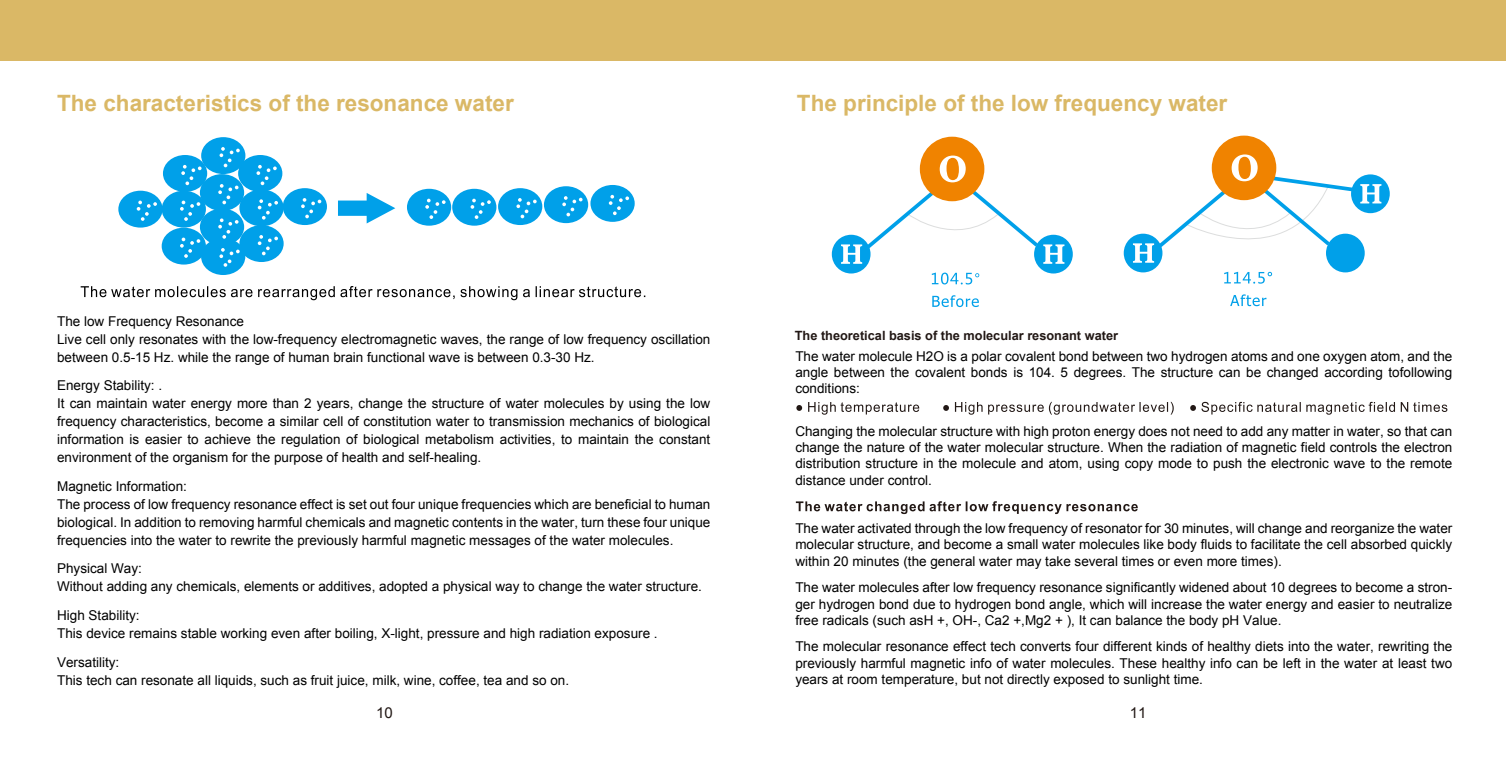
<style>
.page{position:relative;width:1506px;height:762px;background:#fff}
.page>*{position:absolute;margin:0;border:0;box-sizing:border-box;transform-origin:0 0}
.t1{font:700 22.5px "Arial";color:#dab866}
.t2{font:15px "Arial";color:#221815}
.t3{font:13.5px/18px "Arial";color:#000}
.t4{font:700 12.75px "Arial";color:#221815}
</style>
<div class="page">
<div style="left:407px;top:189px;width:44px;height:36px;background:#00a0e9;border-radius:50%"></div>
<svg style="left:425px;top:198px;width:20px;height:21px"></svg>
<div style="left:452px;top:189px;width:44px;height:36px;background:#00a0e9;border-radius:50%"></div>
<svg style="left:470px;top:198px;width:21px;height:21px"></svg>
<div style="left:498px;top:188px;width:44px;height:37px;background:#00a0e9;border-radius:50%"></div>
<svg style="left:516px;top:198px;width:20px;height:20px"></svg>
<div style="left:544px;top:186px;width:44px;height:37px;background:#00a0e9;border-radius:50%"></div>
<svg style="left:562px;top:196px;width:20px;height:20px"></svg>
<div style="left:590px;top:185px;width:44px;height:37px;background:#00a0e9;border-radius:50%"></div>
<svg style="left:609px;top:195px;width:20px;height:20px"></svg>
<div style="left:201px;top:238px;width:44px;height:37px;background:#00a0e9;border-radius:50%"></div>
<svg style="left:219px;top:248px;width:21px;height:18px"></svg>
<div style="left:201px;top:137px;width:44px;height:37px;background:#00a0e9;border-radius:50%"></div>
<svg style="left:219px;top:147px;width:21px;height:20px"></svg>
<div style="left:200px;top:174px;width:44px;height:37px;background:#00a0e9;border-radius:50%"></div>
<svg style="left:218px;top:184px;width:20px;height:20px"></svg>
<div style="left:200px;top:208px;width:44px;height:37px;background:#00a0e9;border-radius:50%"></div>
<svg style="left:218px;top:218px;width:20px;height:20px"></svg>
<div style="left:162px;top:190px;width:44px;height:37px;background:#00a0e9;border-radius:50%"></div>
<svg style="left:180px;top:200px;width:20px;height:21px"></svg>
<div style="left:162px;top:227px;width:44px;height:37px;background:#00a0e9;border-radius:50%"></div>
<svg style="left:180px;top:237px;width:20px;height:21px"></svg>
<div style="left:239px;top:225px;width:45px;height:37px;background:#00a0e9;border-radius:50%"></div>
<svg style="left:258px;top:235px;width:20px;height:20px"></svg>
<div style="left:238px;top:155px;width:44px;height:37px;background:#00a0e9;border-radius:50%"></div>
<svg style="left:256px;top:165px;width:21px;height:20px"></svg>
<div style="left:239px;top:189px;width:45px;height:37px;background:#00a0e9;border-radius:50%"></div>
<svg style="left:258px;top:199px;width:20px;height:20px"></svg>
<div style="left:163px;top:155px;width:44px;height:37px;background:#00a0e9;border-radius:50%"></div>
<svg style="left:181px;top:165px;width:20px;height:20px"></svg>
<div style="left:283px;top:188px;width:44px;height:37px;background:#00a0e9;border-radius:50%"></div>
<svg style="left:301px;top:198px;width:20px;height:20px"></svg>
<div style="left:118px;top:190px;width:45px;height:37px;background:#00a0e9;border-radius:50%"></div>
<svg style="left:137px;top:200px;width:20px;height:21px"></svg>
<svg style="left:338px;top:193px;width:57px;height:30px"></svg>
<svg style="left:81px;top:286px;width:564px;height:14px"></svg>
<div style="left:0;top:0;width:1505px;height:60px;background:#dab866"></div>
<svg style="left:931px;top:272px;width:48px;height:12px"></svg>
<div style="left:831px;top:234px;width:39px;height:39px;background:#00a0e9;border-radius:50%"></div>
<svg style="left:1123px;top:233px;width:39px;height:39px"></svg>
<div style="left:1034px;top:234px;width:38px;height:39px;background:#00a0e9;border-radius:50%"></div>
<div style="left:1325px;top:233px;width:39px;height:39px;background:#00a0e9;border-radius:50%"></div>
<div style="left:1350px;top:174px;width:39px;height:39px;background:#00a0e9;border-radius:50%"></div>
<div style="left:919px;top:137px;width:65px;height:64px;background:#f08300;border-radius:50%"></div>
<div style="left:1211px;top:135px;width:65px;height:65px;background:#f08300;border-radius:50%"></div>
<svg style="left:939px;top:155px;width:26px;height:27px"></svg>
<svg style="left:841px;top:190px;width:196px;height:74px"></svg>
<svg style="left:1132px;top:154px;width:220px;height:129px"></svg>
<svg style="left:1360px;top:184px;width:21px;height:19px"></svg>
<svg style="left:1043px;top:244px;width:21px;height:20px"></svg>
<svg style="left:796px;top:401px;width:504px;height:13px"></svg>
<svg style="left:1306px;top:401px;width:141px;height:13px"></svg>
<svg style="left:795px;top:501px;width:342px;height:12px"></svg>
<svg style="left:932px;top:295px;width:46px;height:12px"></svg>
<svg style="left:1230px;top:294px;width:36px;height:12px"></svg>
<h1 class="t1" style="left:57px;top:88px;width:458px">The characteristics of the resonance water</h1>
<h1 class="t1" style="left:797px;top:88px;width:432px">The principle of the low frequency water</h1>
<p class="t3" style="left:57px;top:312px;width:654px">The low Frequency Resonance<br>Live cell only resonates with the low-frequency electromagnetic waves, the range of low frequency oscillation between 0.5-15 Hz. while the range of human brain functional wave is between 0.3-30 Hz.</p>
<p class="t3" style="left:57px;top:376px;width:654px">Energy Stability: .<br>It can maintain water energy more than 2 years, change the structure of water molecules by using the low frequency characteristics, become a similar cell of constitution water to transmission mechanics of biological information is easier to achieve the regulation of biological metabolism activities, to maintain the constant environment of the organism for the purpose of health and self-healing.</p>
<p class="t3" style="left:57px;top:477px;width:654px">Magnetic Information:<br>The process of low frequency resonance effect is set out four unique frequencies which are beneficial to human biological. In addition to removing harmful chemicals and magnetic contents in the water, turn these four unique frequencies into the water to rewrite the previously harmful magnetic messages of the water molecules.</p>
<p class="t3" style="left:57px;top:559px;width:646px">Physical Way:<br>Without adding any chemicals, elements or additives, adopted a physical way to change the water structure.</p>
<p class="t3" style="left:57px;top:606px;width:602px">High Stability:<br>This device remains stable working even after boiling, X-light, pressure and high radiation exposure .</p>
<p class="t3" style="left:57px;top:652px;width:513px">Versatility:<br>This tech can resonate all liquids, such as fruit juice, milk, wine, coffee, tea and so on.</p>
<p class="t4" style="left:794px;top:327px;width:325px">The theoretical basis of the molecular resonant water</p>
<p class="t3" style="left:795px;top:347px;width:658px;line-height:16.2px;text-align:justify">The water molecule H2O is a polar covalent bond between two hydrogen atoms and one oxygen atom, and the angle between the covalent bonds is 104. 5 degrees. The structure can be changed according tofollowing conditions:</p>
<p class="t3" style="left:795px;top:423px;width:658px;line-height:16.2px;text-align:justify">Changing the molecular structure with high proton energy does not need to add any matter in water, so that can change the nature of the water molecular structure. When the radiation of magnetic field controls the electron distribution structure in the molecule and atom, using copy mode to push the electronic wave to the remote distance under control.</p>
<p class="t3" style="left:795px;top:520px;width:658px;line-height:16.2px;text-align:justify">The water activated through the low frequency of resonator for 30 minutes, will change and reorganize the water molecular structure, and become a small water molecules like body fluids to facilitate the cell absorbed quickly within 20 minutes (the general water may take several times or even more times).</p>
<p class="t3" style="left:795px;top:579px;width:658px;line-height:16.2px;text-align:justify">The water molecules after low frequency resonance significantly widened about 10 degrees to become a stron&shy;ger hydrogen bond due to hydrogen bond angle, which will increase the water energy and easier to neutralize free radicals (such asH +, OH-, Ca2 +,Mg2 + ), It can balance the body pH Value.</p>
<p class="t3" style="left:795px;top:638px;width:658px;line-height:16.2px;text-align:justify">The molecular resonance effect tech converts four different kinds of healthy diets into the water, rewriting the previously harmful magnetic info of water molecules. These healthy info can be left in the water at least two years at room temperature, but not directly exposed to sunlight time.</p>
<p class="t2" style="left:376px;top:702px;width:18px">10</p>
<p class="t2" style="left:1129px;top:702px;width:18px">11</p>
</div>
